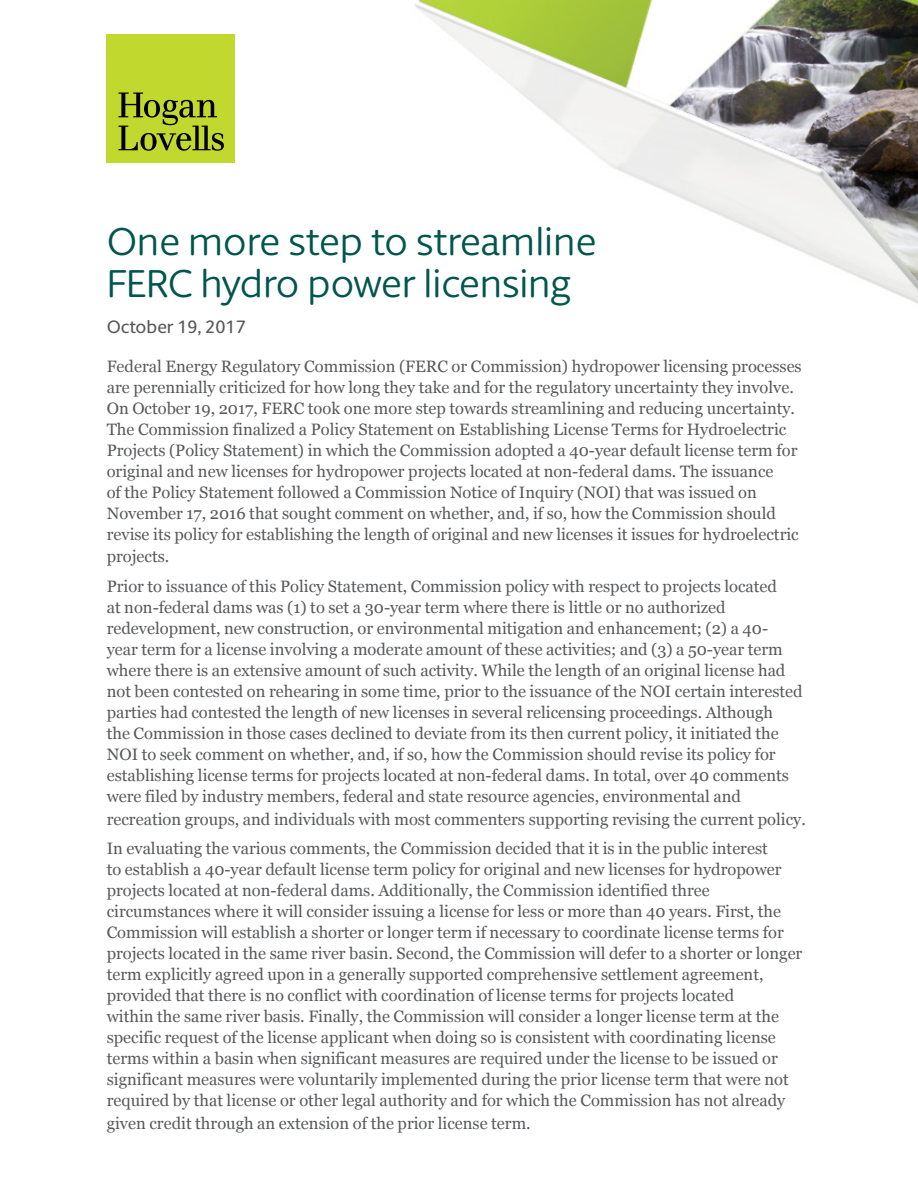
<style>
.page{position:relative;width:918px;height:1188px;background:#fff}
.page>*{position:absolute;margin:0;border:0;box-sizing:border-box;transform-origin:0 0}
.t1{font:39px/42px "Berlingske Sans Round";letter-spacing:-.005em;color:#00564d}
.t2{font:500 18px "Berlingske Sans Round";color:#58595b}
.t3{font:16.5px/21px "Georgia";color:#58595b}
</style>
<div class="page">
<img style="left:176px;top:0;width:742px;height:304px">
<div style="left:107px;top:35px;width:128px;height:128px;background:#c1d82f"></div>
<svg style="left:118px;top:93px;width:106px;height:58px"></svg>
<h1 class="t1" style="left:107px;top:219px;width:491px">One more step to streamline<br>FERC hydro power licensing</h1>
<p class="t2" style="left:107px;top:314px;width:141px">October 19, 2017</p>
<p class="t3" style="left:107px;top:356px;width:697px">Federal Energy Regulatory Commission (FERC or Commission) hydropower licensing processes are perennially criticized for how long they take and for the regulatory uncertainty they involve.<br>On October 19, 2017, FERC took one more step towards streamlining and reducing uncertainty.<br>The Commission finalized a Policy Statement on Establishing License Terms for Hydroelectric Projects (Policy Statement) in which the Commission adopted a 40-year default license term for original and new licenses for hydropower projects located at non-federal dams. The issuance<br>of the Policy Statement followed a Commission Notice of Inquiry (NOI) that was issued on November 17, 2016 that sought comment on whether, and, if so, how the Commission should revise its policy for establishing the length of original and new licenses it issues for hydroelectric</p>
<p class="t3" style="left:107px;top:542px;width:672px;line-height:29.5px">projects.<br>Prior to issuance of this Policy Statement, Commission policy with respect to projects located</p>
<p class="t3" style="left:107px;top:597px;width:697px">at non-federal dams was (1) to set a 30-year term where there is little or no authorized redevelopment, new construction, or environmental mitigation and enhancement; (2) a 40- year term for a license involving a moderate amount of these activities; and (3) a 50-year term where there is an extensive amount of such activity. While the length of an original license had not been contested on rehearing in some time, prior to the issuance of the NOI certain interested parties had contested the length of new licenses in several relicensing proceedings. Although<br>the Commission in those cases declined to deviate from its then current policy, it initiated the NOI to seek comment on whether, and, if so, how the Commission should revise its policy for establishing license terms for projects located at non-federal dams. In total, over 40 comments were filed by industry members, federal and state resource agencies, environmental and</p>
<p class="t3" style="left:107px;top:804px;width:701px;line-height:29.5px">recreation groups, and individuals with most commenters supporting revising the current policy.<br>In evaluating the various comments, the Commission decided that it is in the public interest</p>
<p class="t3" style="left:107px;top:859px;width:697px">to establish a 40-year default license term policy for original and new licenses for hydropower projects located at non-federal dams. Additionally, the Commission identified three circumstances where it will consider issuing a license for less or more than 40 years. First, the Commission will establish a shorter or longer term if necessary to coordinate license terms for projects located in the same river basin. Second, the Commission will defer to a shorter or longer term explicitly agreed upon in a generally supported comprehensive settlement agreement, provided that there is no conflict with coordination of license terms for projects located<br>within the same river basis. Finally, the Commission will consider a longer license term at the specific request of the license applicant when doing so is consistent with coordinating license terms within a basin when significant measures are required under the license to be issued or significant measures were voluntarily implemented during the prior license term that were not required by that license or other legal authority and for which the Commission has not already</p>
<p class="t3" style="left:107px;top:1113px;width:425px">given credit through an extension of the prior license term.</p>
</div>
